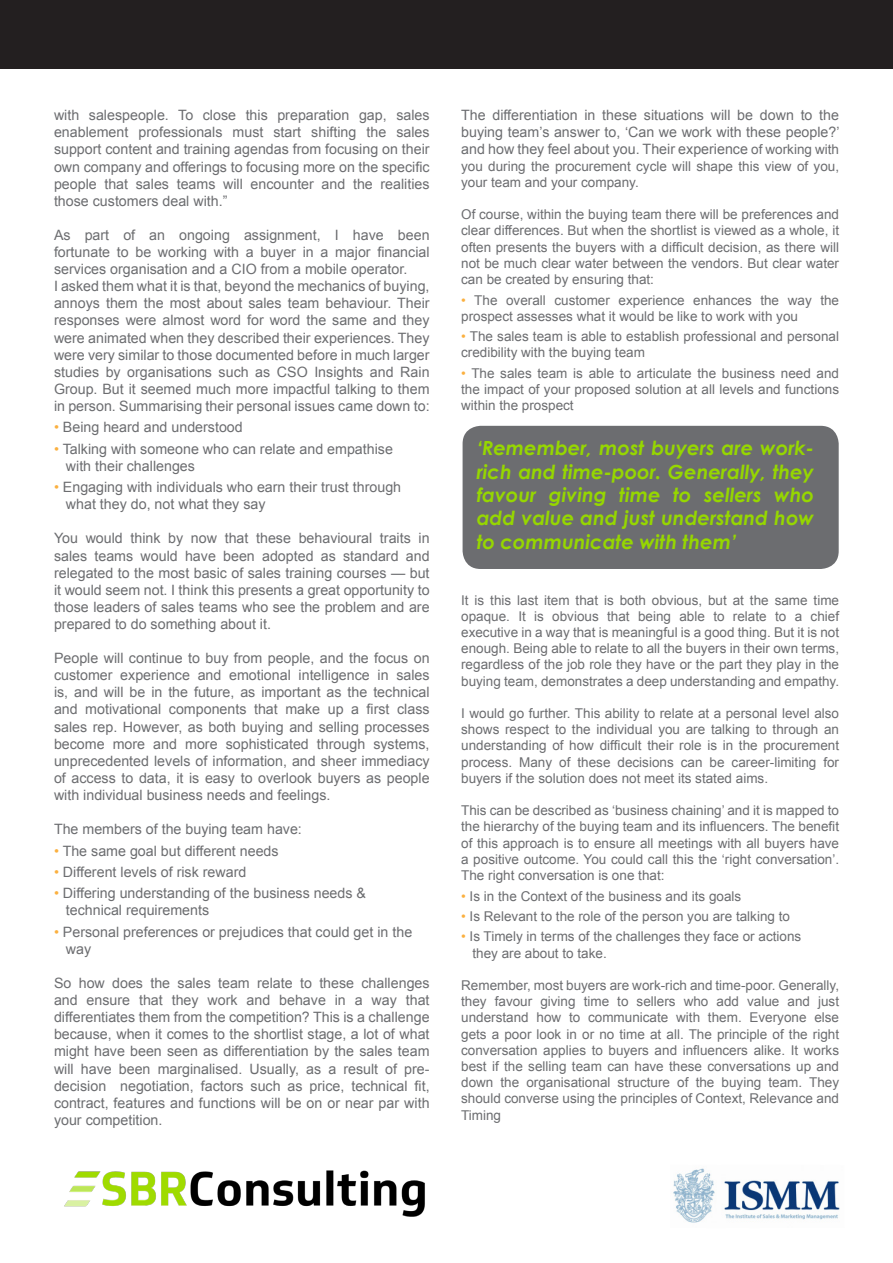
<style>
.page{position:relative;width:893px;height:1263px;background:#fff}
.page>*{position:absolute;margin:0;border:0;box-sizing:border-box;transform-origin:0 0}
.t1{font:italic 700 19.5px/23.4px "Century Gothic";color:#96d700;text-align:justify}
.t2{font:14.25px/17.1px "Arial";color:#6c6d70;text-align:justify}
.t3{font:13.5px/16.2px "Arial";color:#6c6d70;text-align:justify}
.s1{color:#fbb03f}
.s2{font-size:13.5px}
</style>
<div class="page">
<img style="left:673px;top:1168px;width:167px;height:55px">
<div style="left:463px;top:426px;width:376px;height:143px;background:#6c6d70;border-radius:18px"></div>
<div style="left:0;top:0;width:893px;height:68px;background:#231f20"></div>
<img style="left:64px;top:1170px;width:361px;height:47px">
<p class="t2" style="left:54px;top:107px;width:377px">with salespeople. To close this preparation gap, sales enablement professionals must start shifting the sales support content and training agendas from focusing on their own company and offerings to focusing more on the specific people that sales teams will encounter and the realities those customers deal with.”</p>
<p class="t2" style="left:54px;top:227px;width:377px">As part of an ongoing assignment, I have been fortunate to be working with a buyer in a major financial services organisation and a CIO from a mobile operator.</p>
<p class="t2" style="left:54px;top:278px;width:377px">I asked them what it is that, beyond the mechanics of buying, annoys them the most about sales team behaviour. Their responses were almost word for word the same and they were animated when they described their experiences. They were very similar to those documented before in much larger studies by organisations such as CSO Insights and Rain Group. But it seemed much more impactful talking to them in person. Summarising their personal issues came down to:</p>
<p class="t2" style="left:54px;top:419px;width:190px"><span class="s1">•</span> Being heard and understood</p>
<p class="t2" style="left:66px;top:440px;width:329px;text-indent:-12px"><span class="s1">•</span> Talking with someone who can relate and empathise with their challenges</p>
<p class="t2" style="left:66px;top:479px;width:337px;text-indent:-12px"><span class="s1">•</span> Engaging with individuals who earn their trust through what they do, not what they say</p>
<p class="t2" style="left:54px;top:530px;width:377px">You would think by now that these behavioural traits in sales teams would have been adopted as standard and relegated to the most basic of sales training courses — but it would seem not. I think this presents a great opportunity to those leaders of sales teams who see the problem and are prepared to do something about it.</p>
<p class="t2" style="left:54px;top:650px;width:377px">People will continue to buy from people, and the focus on customer experience and emotional intelligence in sales is, and will be in the future, as important as the technical and motivational components that make up a first class sales rep. However, as both buying and selling processes become more and more sophisticated through systems, unprecedented levels of information, and sheer immediacy of access to data, it is easy to overlook buyers as people with individual business needs and feelings.</p>
<p class="t2" style="left:54px;top:821px;width:249px">The members of the buying team have:</p>
<p class="t2" style="left:54px;top:842px;width:226px"><span class="s1">•</span> The same goal but different needs</p>
<p class="t2" style="left:54px;top:863px;width:194px"><span class="s1">•</span> Different levels of risk reward</p>
<p class="t2" style="left:54px;top:885px;width:314px"><span class="s1">•</span> Differing understanding of the business needs &amp;</p>
<p class="t2" style="left:66px;top:902px;width:145px">technical requirements</p>
<p class="t2" style="left:54px;top:923px;width:360px"><span class="s1">•</span> Personal preferences or prejudices that could get in the</p>
<p class="t2" style="left:66px;top:940px;width:27px">way</p>
<p class="t2" style="left:54px;top:974px;width:377px">So how does the sales team relate to these challenges and ensure that they work and behave in a way that differentiates them from the competition? This is a challenge because, when it comes to the shortlist stage, a lot of what might have been seen as differentiation by the sales team will have been marginalised. Usually, as a result of pre&shy;decision negotiation, factors such as price, technical fit, contract, features and functions will be on or near par with your competition.</p>
<p class="t2" style="left:461px;top:107px;width:380px">The differentiation in these situations will be down to the buying team’s answer to, ‘Can we work with these people?’ and how they feel about you. Their experience <span class="s2">of working with</span></p>
<p class="t3" style="left:461px;top:158px;width:379px">you during the procurement cycle will shape this view of you, your team and your company.</p>
<p class="t3" style="left:461px;top:207px;width:379px">Of course, within the buying team there will be preferences and clear differences. But when the shortlist is viewed as a whole, it often presents the buyers with a difficult decision, as there will not be much clear water between the vendors. But clear water can be created by ensuring that:</p>
<p class="t3" style="left:461px;top:292px;width:379px"><span class="s1">•</span> The overall customer experience enhances the way the prospect assesses what it would be like to work with you</p>
<p class="t3" style="left:461px;top:328px;width:379px"><span class="s1">•</span> The sales team is able to establish professional and personal credibility with the buying team</p>
<p class="t3" style="left:461px;top:365px;width:379px"><span class="s1">•</span> The sales team is able to articulate the business need and the impact of your proposed solution at all levels and functions within the prospect</p>
<p class="t1" style="left:477px;top:435px;width:339px">‘Remember, most buyers are work&shy;rich and time-poor. Generally, they favour giving time to sellers who add value and just understand how to communicate with them’</p>
<p class="t3" style="left:461px;top:592px;width:379px">It is this last item that is both obvious, but at the same time opaque. It is obvious that being able to relate to a chief executive in a way that is meaningful is a good thing. But it is not enough. Being able to relate to all the buyers in their own terms, regardless of the job role they have or the part they play in the buying team, demonstrates a deep understanding and empathy.</p>
<p class="t3" style="left:461px;top:705px;width:379px">I would go further. This ability to relate at a personal level also shows respect to the individual you are talking to through an understanding of how difficult their role is in the procurement process. Many of these decisions can be career-limiting for buyers if the solution does not meet its stated aims.</p>
<p class="t3" style="left:461px;top:802px;width:379px">This can be described as ‘business chaining’ and it is mapped to the hierarchy of the buying team and its influencers. The benefit of this approach is to ensure all meetings with all buyers have a positive outcome. You could call this the ‘right conversation’.<br>The right conversation is one that:</p>
<p class="t3" style="left:461px;top:888px;width:282px"><span class="s1">•</span> Is in the Context of the business and its goals</p>
<p class="t3" style="left:461px;top:908px;width:330px"><span class="s1">•</span> Is Relevant to the role of the person you are talking to</p>
<p class="t3" style="left:472px;top:929px;width:330px;text-indent:-11px"><span class="s1">•</span> Is Timely in terms of the challenges they face or actions they are about to take.</p>
<p class="t3" style="left:461px;top:977px;width:379px">Remember, most buyers are work-rich and time-poor. Generally, they favour giving time to sellers who add value and just understand how to communicate with them. Everyone else gets a poor look in or no time at all. The principle of the right conversation applies to buyers and influencers alike. It works best if the selling team can have these conversations up and down the organisational structure of the buying team. They should converse using the principles of Context, Relevance and Timing</p>
</div>
